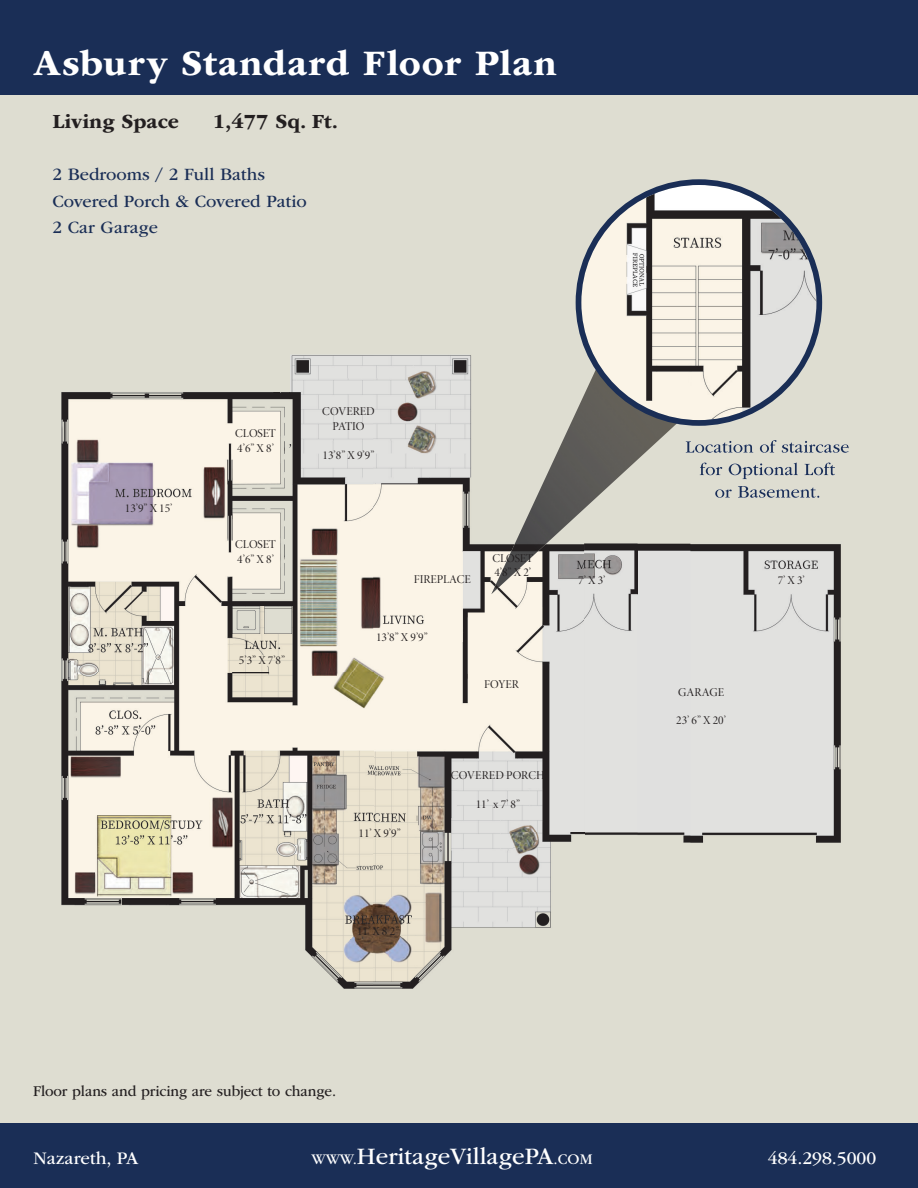
<style>
.page{position:relative;width:918px;height:1188px;background:#deddd1}
.page>*{position:absolute;margin:0;border:0;box-sizing:border-box;transform-origin:0 0}
.t1{font:700 37.5px "ITC Garamond Std";letter-spacing:.025em;color:#fff}
.t2{font:24.6px "ITC Garamond Std";color:#fff}
.t3{font:700 21px "ITC Garamond Std";color:#231f20}
.t4{font:18.45px "ITC Garamond Std";color:#fff}
.t5{font:18px/26.2px "ITC Garamond Std";color:#1a2e56}
.t6{font:15.6px "ITC Garamond Std";letter-spacing:-.005em;color:#231f20;scale:.95 1}
.t7{font:12px/14.4px "Minion Pro Disp";color:#231f20}
.s1{font-size:15.3px}
</style>
<div class="page">
<div style="left:0;top:0;width:918px;height:94px;background:#1a2e56"></div>
<div style="left:0;top:1123px;width:918px;height:65px;background:#1a2e56"></div>
<img style="left:61px;top:355px;width:523px;height:634px">
<img style="left:690px;top:353px;width:151px;height:490px">
<div style="left:638px;top:594px;width:52px;height:249px;background:#e0e0df"></div>
<div style="left:584px;top:594px;width:54px;height:241px;background:#e1e1df"></div>
<img style="left:724px;top:440px;width:124px;height:13px">
<img style="left:724px;top:463px;width:111px;height:16px">
<img style="left:724px;top:486px;width:95px;height:12px">
<img style="left:491px;top:353px;width:233px;height:241px">
<svg style="left:578px;top:182px;width:241px;height:241px;background:#24375c"></svg>
<img style="left:581px;top:185px;width:235px;height:235px;border-radius:118px">
<div style="left:576px;top:179px;width:246px;height:247px;border:6px solid #1a2e56;border-radius:50%"></div>
<h1 class="t1" style="left:34px;top:42px;width:525px">Asbury Standard Floor Plan</h1>
<h3 class="t3" style="left:52px;top:110px;width:128px">Living Space</h3>
<h3 class="t3" style="left:213px;top:110px;width:127px">1,477 Sq. Ft.</h3>
<h3 class="t5" style="left:52px;top:162px;width:256px">2 Bedrooms / 2 Full Baths<br>Covered Porch &amp; Covered Patio<br>2 Car Garage</h3>
<p class="t7" style="left:125px;top:501px;width:49px">13’9” X 15’</p>
<p class="t7" style="left:235px;top:427px;width:42px">CLOSET<br>4’6” X 8’</p>
<p class="t7" style="left:235px;top:537px;width:42px">CLOSET<br>4’6” X 8’</p>
<p class="t7" style="left:239px;top:653px;width:48px">5’3” X 7’8”</p>
<p class="t7" style="left:322px;top:405px;width:54px;text-align:center">COVERED<br>PATIO</p>
<p class="t7" style="left:323px;top:448px;width:53px">13’8” X 9’9”</p>
<p class="t7" style="left:414px;top:572px;width:59px">FIREPLACE</p>
<p class="t7" style="left:492px;top:551px;width:42px">CLOSET<br>4’8” X 2’</p>
<p class="t7" style="left:376px;top:630px;width:53px">13’8” X 9’9”</p>
<p class="t7" style="left:484px;top:678px;width:36px">FOYER</p>
<p class="t7" style="left:359px;top:826px;width:44px">11’ X 9’9”</p>
<p class="t7" style="left:451px;top:769px;width:96px">COVERED PORCH</p>
<p class="t7" style="left:476px;top:797px;width:46px">11’ x 7’ 8”</p>
<p class="t7" style="left:578px;top:574px;width:29px">7’ X 3’</p>
<p class="t7" style="left:778px;top:574px;width:29px">7’ X 3’</p>
<p class="t7" style="left:678px;top:685px;width:47px">GARAGE</p>
<p class="t7" style="left:676px;top:714px;width:51px">23’ 6” X 20’</p>
<p class="t7" style="left:357px;top:924px;width:44px">11’ X 8’2”</p>
<h3 class="t6" style="left:33px;top:1082px;width:321px">Floor plans and pricing are subject to change.</h3>
<h3 class="t4" style="left:33px;top:1149px;width:107px">Nazareth, PA</h3>
<h2 class="t2" style="left:311px;top:1143px;width:282px"><span class="s1">WWW.</span>HeritageVillagePA<span class="s1">.COM</span></h2>
<h3 class="t4" style="left:768px;top:1149px;width:110px">484.298.5000</h3>
</div>
